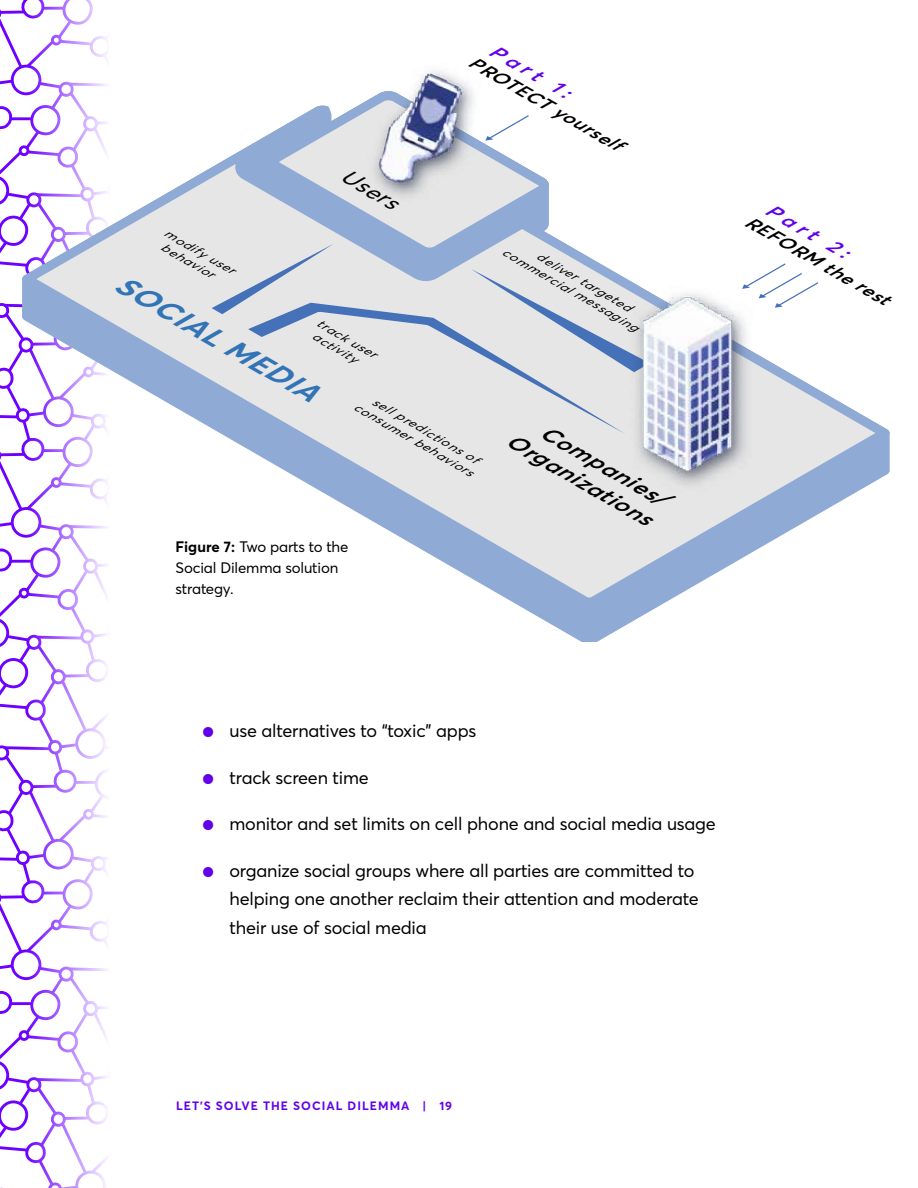
<style>
.page{position:relative;width:918px;height:1188px;background:#fff}
.page>*{position:absolute;margin:0;border:0;box-sizing:border-box;transform-origin:0 0}
.t1{font:italic 700 26.55px "Averta";color:#3274b5;scale:1.16 1}
.t2{font:italic 600 20.55px/24.6px "Averta Std";color:#000;text-align:right;scale:1.16 1}
.t3{font:italic 20.55px "Averta Std";color:#000;scale:1.16 1}
.t4{font:italic 600 18.3px "Averta Std";color:#6200ea;scale:1.16 1}
.t5{font:18px/28.5px "Averta";letter-spacing:-.01em;color:#000}
.t6{font:italic 600 16.95px "Averta Std";color:#000;scale:1.16 1}
.t7{font:15px/21px "Averta";letter-spacing:-.01em;color:#000}
.t8{font:700 12px "Averta";letter-spacing:.085em;color:#6200ea}
.t9{font:italic 11.55px/13.8px "Averta Std";color:#000;scale:1.16 1}
.s1{font-weight:700}
.s2{color:#6200ea}
</style>
<div class="page">
<svg style="left:0;top:0;width:27px;height:1188px"></svg>
<svg style="left:27px;top:0;width:80px;height:1188px"></svg>
<svg style="left:22px;top:606px;width:637px;height:36px"></svg>
<svg style="left:22px;top:106px;width:868px;height:500px"></svg>
<svg style="left:742px;top:262px;width:78px;height:46px"></svg>
<svg style="left:212px;top:101px;width:438px;height:271px"></svg>
<svg style="left:248px;top:303px;width:377px;height:131px;background:#d7dbe2"></svg>
<img style="left:628px;top:286px;width:125px;height:207px">
<img style="left:366px;top:70px;width:116px;height:133px">
<p class="t3" style="left:348px;top:162px;width:55px;rotate:30deg">Users</p>
<p class="t4" style="left:496px;top:38px;width:79px;rotate:30deg">Part 1:</p>
<p class="t6" style="left:475px;top:51px;width:150px;rotate:30deg">PROTECT yourself</p>
<p class="t9" style="left:172px;top:228px;width:66px;text-indent:-4px;rotate:30deg">modify user behavior</p>
<h1 class="t1" style="left:126px;top:264px;width:198px;rotate:30deg">SOCIAL MEDIA</h1>
<p class="t9" style="left:321px;top:316px;width:59px;rotate:30deg">track user activity</p>
<p class="t9" style="left:365px;top:388px;width:118px;text-align:right;rotate:30deg">sell predictions of consumer behaviors</p>
<p class="t7" style="left:176px;top:536px;width:174px"><span class="s1">Figure 7:</span> Two parts to the<br>Social Dilemma solution strategy.</p>
<p class="t9" style="left:514px;top:233px;width:135px;text-indent:32px;rotate:30deg">deliver targeted commercial messaging</p>
<p class="t2" style="left:526px;top:406px;width:145px;rotate:30deg">Companies/<br>Organizations</p>
<p class="t4" style="left:772px;top:197px;width:81px;rotate:30deg">Part 2:</p>
<p class="t6" style="left:751px;top:210px;width:142px;rotate:30deg">REFORM the rest</p>
<p class="t5" style="left:202px;top:716px;width:276px"><span class="s2">●</span> use alternatives to “toxic” apps</p>
<p class="t5" style="left:202px;top:762px;width:168px"><span class="s2">●</span> track screen time</p>
<p class="t5" style="left:202px;top:809px;width:515px"><span class="s2">●</span> monitor and set limits on cell phone and social media usage</p>
<p class="t5" style="left:230px;top:855px;width:471px;text-indent:-27px"><span class="s2">●</span> organize social groups where all parties are committed to helping one another reclaim their attention and moderate their use of social media</p>
<p class="t8" style="left:176px;top:1097px;width:278px">LET’S SOLVE THE SOCIAL DILEMMA | 19</p>
</div>
